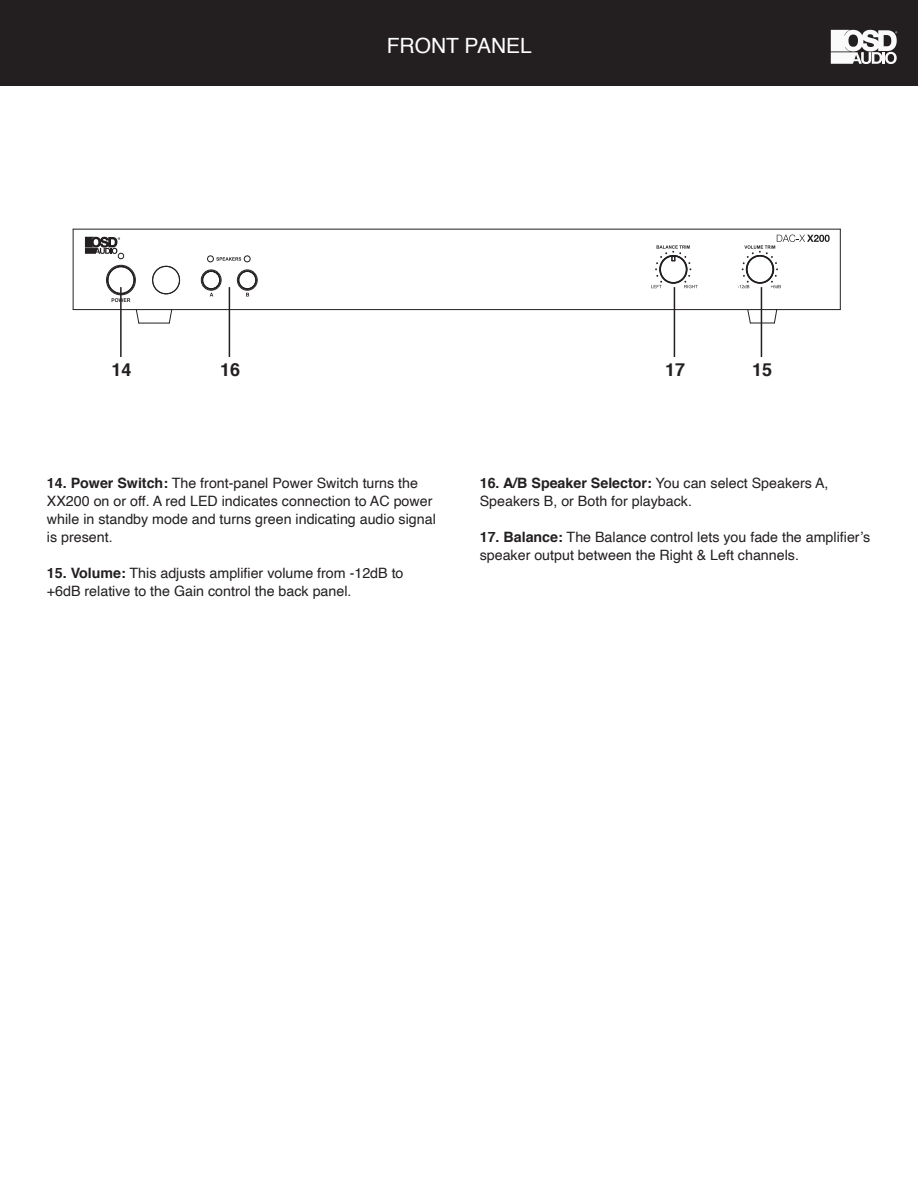
<style>
.page{position:relative;width:918px;height:1188px;background:#fff}
.page>*{position:absolute;margin:0;border:0;box-sizing:border-box;transform-origin:0 0}
.t1{font:21px "Helvetica";color:#fff}
.t2{font:700 18px "Helvetica";color:#231f20}
.t3{font:14.25px/18px "Helvetica";color:#231f20}
.s1{font-weight:700}
</style>
<div class="page">
<div style="left:0;top:0;width:918px;height:86px;background:#231f20"></div>
<svg style="left:831px;top:30px;width:66px;height:34px"></svg>
<hr style="left:73px;top:309px;width:767px;height:1px;background:#231f20">
<hr style="left:139px;top:323px;width:30px;height:1px;background:#231f20">
<svg style="left:135px;top:309px;width:5px;height:15px"></svg>
<svg style="left:168px;top:309px;width:5px;height:15px"></svg>
<svg style="left:747px;top:309px;width:31px;height:15px"></svg>
<div style="left:202px;top:271px;width:18px;height:18px;border:1px solid #231f20;border-radius:50%"></div>
<div style="left:238px;top:271px;width:18px;height:18px;border:1px solid #231f20;border-radius:50%"></div>
<div style="left:203px;top:271px;width:17px;height:18px;border:1px solid #231f20;border-radius:50%"></div>
<div style="left:239px;top:271px;width:17px;height:18px;border:1px solid #231f20;border-radius:50%"></div>
<div style="left:107px;top:266px;width:27px;height:28px;border:1px solid #231f20;border-radius:50%"></div>
<div style="left:108px;top:267px;width:26px;height:27px;border:1px solid #231f20;border-radius:50%"></div>
<hr style="left:73px;top:229px;width:1px;height:81px;background:#231f20">
<hr style="left:73px;top:229px;width:767px;height:1px;background:#231f20">
<hr style="left:840px;top:229px;width:1px;height:81px;background:#231f20">
<div style="left:106px;top:265px;width:30px;height:30px;border:1px solid #231f20;border-radius:50%"></div>
<div style="left:107px;top:266px;width:28px;height:28px;border:1px solid #231f20;border-radius:50%"></div>
<div style="left:152px;top:266px;width:28px;height:28px;border:1px solid #231f20;border-radius:50%"></div>
<div style="left:201px;top:270px;width:20px;height:20px;border:1px solid #231f20;border-radius:50%"></div>
<div style="left:237px;top:270px;width:21px;height:20px;border:1px solid #231f20;border-radius:50%"></div>
<div style="left:238px;top:271px;width:19px;height:19px;border:1px solid #231f20;border-radius:50%"></div>
<div style="left:202px;top:271px;width:19px;height:19px;border:1px solid #231f20;border-radius:50%"></div>
<svg style="left:112px;top:298px;width:18px;height:4px"></svg>
<svg style="left:210px;top:293px;width:39px;height:3px"></svg>
<svg style="left:651px;top:245px;width:47px;height:43px"></svg>
<svg style="left:216px;top:256px;width:34px;height:6px"></svg>
<div style="left:207px;top:256px;width:7px;height:6px;border:1px solid #231f20;border-radius:50%"></div>
<svg style="left:85px;top:237px;width:39px;height:22px"></svg>
<svg style="left:738px;top:235px;width:92px;height:53px"></svg>
<hr style="left:229px;top:287px;width:1px;height:70px;background:#231f20">
<hr style="left:761px;top:287px;width:1px;height:70px;background:#231f20">
<hr style="left:674px;top:287px;width:1px;height:70px;background:#231f20">
<hr style="left:120px;top:287px;width:2px;height:70px;background:#231f20">
<p class="t1" style="left:387px;top:29px;width:147px">FRONT PANEL</p>
<p class="t2" style="left:112px;top:355px;width:22px">14</p>
<p class="t2" style="left:220px;top:355px;width:22px">16</p>
<p class="t2" style="left:665px;top:355px;width:22px">17</p>
<p class="t2" style="left:752px;top:355px;width:22px">15</p>
<p class="t3" style="left:47px;top:474px;width:390px"><span class="s1">14. Power Switch:</span> The front-panel Power Switch turns the XX200 on or off. A red LED indicates connection to AC power while in standby mode and turns green indicating audio signal is present.</p>
<p class="t3" style="left:47px;top:564px;width:358px"><span class="s1">15. Volume:</span> This adjusts amplifier volume from -12dB to +6dB relative to the Gain control the back panel.</p>
<p class="t3" style="left:480px;top:474px;width:350px"><span class="s1">16. A/B Speaker Selector:</span> You can select Speakers A,<br>Speakers B, or Both for playback.</p>
<p class="t3" style="left:480px;top:528px;width:392px"><span class="s1">17. Balance:</span> The Balance control lets you fade the amplifier’s speaker output between the Right &amp; Left channels.</p>
</div>
